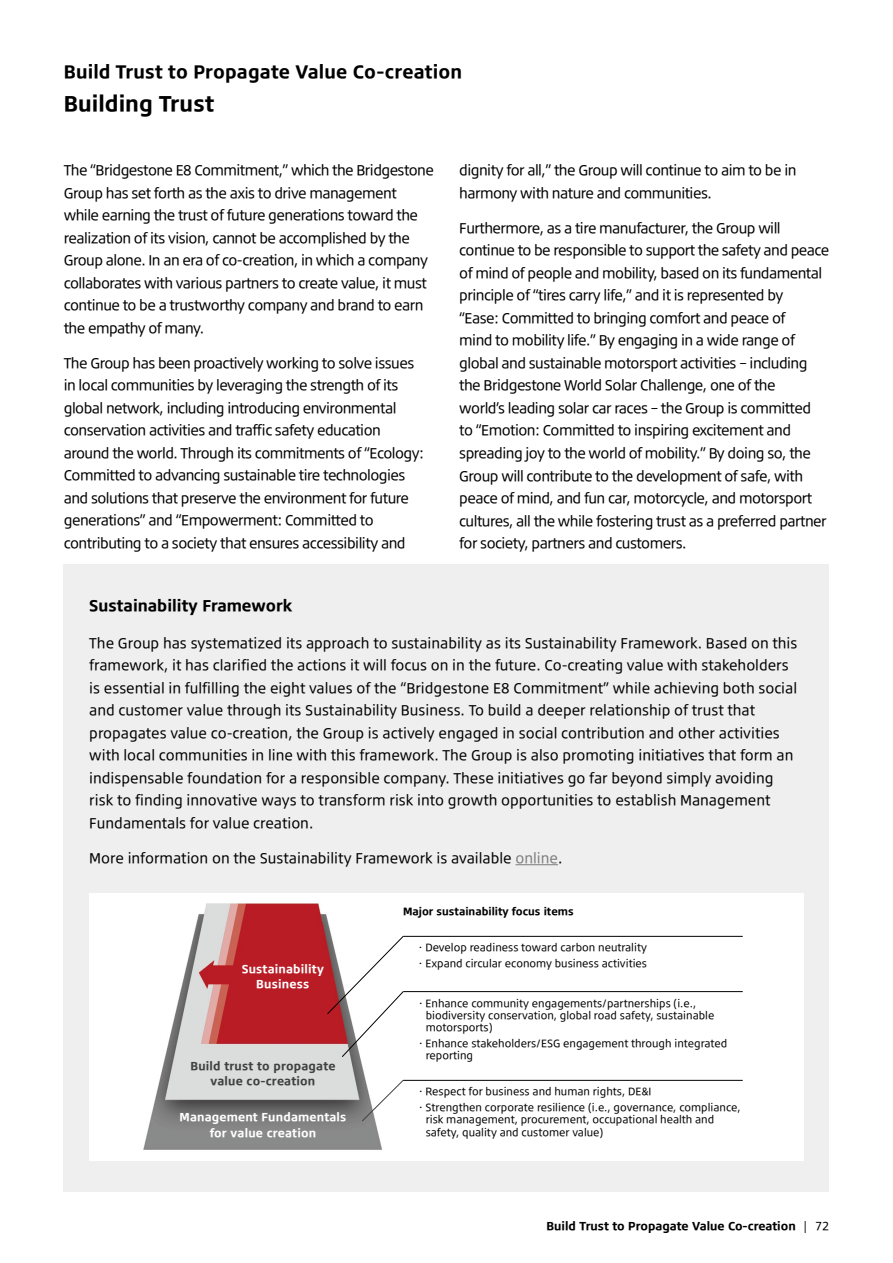
<style>
.page{position:relative;width:893px;height:1263px;background:#fff}
.page>*{position:absolute;margin:0;border:0;box-sizing:border-box;transform-origin:0 0}
.t1{font:700 19.5px "Bridgestone Type TP";color:#000}
.t2{font:700 16.5px "Bridgestone Type TP";letter-spacing:.01em;color:#000}
.t3{font:700 14.25px "Bridgestone Type TP";color:#000}
.t4{font:12.75px/22.5px "Bridgestone Type TP";letter-spacing:-.04em;color:#000}
.t5{font:12.75px/22.5px "Bridgestone Type TP";color:#000}
.t6{font:700 10.5px/15px "Bridgestone Type TP";letter-spacing:.015em;color:#fff;text-align:center}
.t7{font:700 10.5px "Bridgestone Type TP";color:#000}
.t8{font:700 10.5px/15px "Bridgestone Type TP";letter-spacing:.015em;color:#414041;text-align:center}
.t9{font:700 9.6px "Bridgestone Type TP";color:#000}
.t10{font:9.45px/12.1px "Bridgestone Type TP";color:#000}
.s1{color:#7d7d7d}
.s2{font-weight:400}
</style>
<div class="page">
<div style="left:64px;top:564px;width:765px;height:628px;background:#efefef"></div>
<hr style="left:515px;top:864px;width:43px;height:1px;background:#7d7d7d">
<div style="left:89px;top:893px;width:715px;height:268px;background:#fff"></div>
<img style="left:143px;top:903px;width:239px;height:247px">
<img style="left:199px;top:904px;width:149px;height:140px">
<svg style="left:361px;top:1079px;width:43px;height:43px"></svg>
<hr style="left:403px;top:991px;width:340px;height:1px;background:#000">
<hr style="left:403px;top:1080px;width:340px;height:1px;background:#000">
<hr style="left:403px;top:936px;width:340px;height:1px;background:#000">
<svg style="left:327px;top:935px;width:77px;height:122px"></svg>
<p class="t2" style="left:64px;top:58px;width:400px">Build Trust to Propagate Value Co-creation</p>
<h1 class="t1" style="left:64px;top:87px;width:152px">Building Trust</h1>
<p class="t4" style="left:64px;top:158px;width:372px">The “Bridgestone E8 Commitment,” which the Bridgestone Group has set forth as the axis to drive management while earning the trust of future generations toward the realization of its vision, cannot be accomplished by the Group alone. In an era of co-creation, in which a company collaborates with various partners to create value, it must continue to be a trustworthy company and brand to earn the empathy of many.</p>
<p class="t4" style="left:64px;top:351px;width:362px">The Group has been proactively working to solve issues in local communities by leveraging the strength of its global network, including introducing environmental conservation activities and traffic safety education around the world. Through its commitments of “Ecology:<br>Committed to advancing sustainable tire technologies and solutions that preserve the environment for future generations” and “Empowerment: Committed to contributing to a society that ensures accessibility and</p>
<p class="t4" style="left:459px;top:158px;width:339px">dignity for all,” the Group will continue to aim to be in harmony with nature and communities.</p>
<p class="t4" style="left:459px;top:216px;width:371px">Furthermore, as a tire manufacturer, the Group will continue to be responsible to support the safety and peace of mind of people and mobility, based on its fundamental principle of “tires carry life,” and it is represented by<br>“Ease: Committed to bringing comfort and peace of<br>mind to mobility life.” By engaging in a wide range of global and sustainable motorsport activities – including the Bridgestone World Solar Challenge, one of the<br>world’s leading solar car races – the Group is committed<br>to “Emotion: Committed to inspiring excitement and spreading joy to the world of mobility.” By doing so, the Group will contribute to the development of safe, with peace of mind, and fun car, motorcycle, and motorsport cultures, all the while fostering trust as a preferred partner for society, partners and customers.</p>
<p class="t3" style="left:89px;top:593px;width:205px">Sustainability Framework</p>
<p class="t5" style="left:89px;top:630px;width:710px">The Group has systematized its approach to sustainability as its Sustainability Framework. Based on this framework, it has clarified the actions it will focus on in the future. Co-creating value with stakeholders is essential in fulfilling the eight values of the “Bridgestone E8 Commitment” while achieving both social and customer value through its Sustainability Business. To build a deeper relationship of trust that propagates value co-creation, the Group is actively engaged in social contribution and other activities with local communities in line with this framework. The Group is also promoting initiatives that form an indispensable foundation for a responsible company. These initiatives go far beyond simply avoiding risk to finding innovative ways to transform risk into growth opportunities to establish Management Fundamentals for value creation.</p>
<p class="t5" style="left:89px;top:846px;width:472px">More information on the Sustainability Framework is available <span class="s1">online</span>.</p>
<p class="t6" style="left:242px;top:961px;width:84px">Sustainability<br>Business</p>
<p class="t8" style="left:190px;top:1057px;width:147px">Build trust to propagate value co-creation</p>
<p class="t6" style="left:180px;top:1109px;width:168px">Management Fundamentals for value creation</p>
<p class="t9" style="left:403px;top:903px;width:172px">Major sustainability focus items</p>
<p class="t10" style="left:416px;top:939px;width:233px;line-height:15.8px">・Develop readiness toward carbon neutrality・Expand circular economy business activities</p>
<p class="t10" style="left:426px;top:996px;width:290px;text-indent:-10px">・Enhance community engagements/partnerships (i.e., biodiversity conservation, global road safety, sustainable motorsports)</p>
<p class="t10" style="left:426px;top:1037px;width:303px;text-indent:-10px">・Enhance stakeholders/ESG engagement through integrated reporting</p>
<p class="t10" style="left:416px;top:1083px;width:326px;line-height:15.8px">・Respect for business and human rights, DE&amp;I<br>・Strengthen corporate resilience (i.e., governance, compliance,</p>
<p class="t10" style="left:426px;top:1113px;width:290px">risk management, procurement, occupational health and safety, quality and customer value)</p>
<p class="t7" style="left:546px;top:1217px;width:284px">Build Trust to Propagate Value Co-creation <span class="s2">| 72</span></p>
</div>
